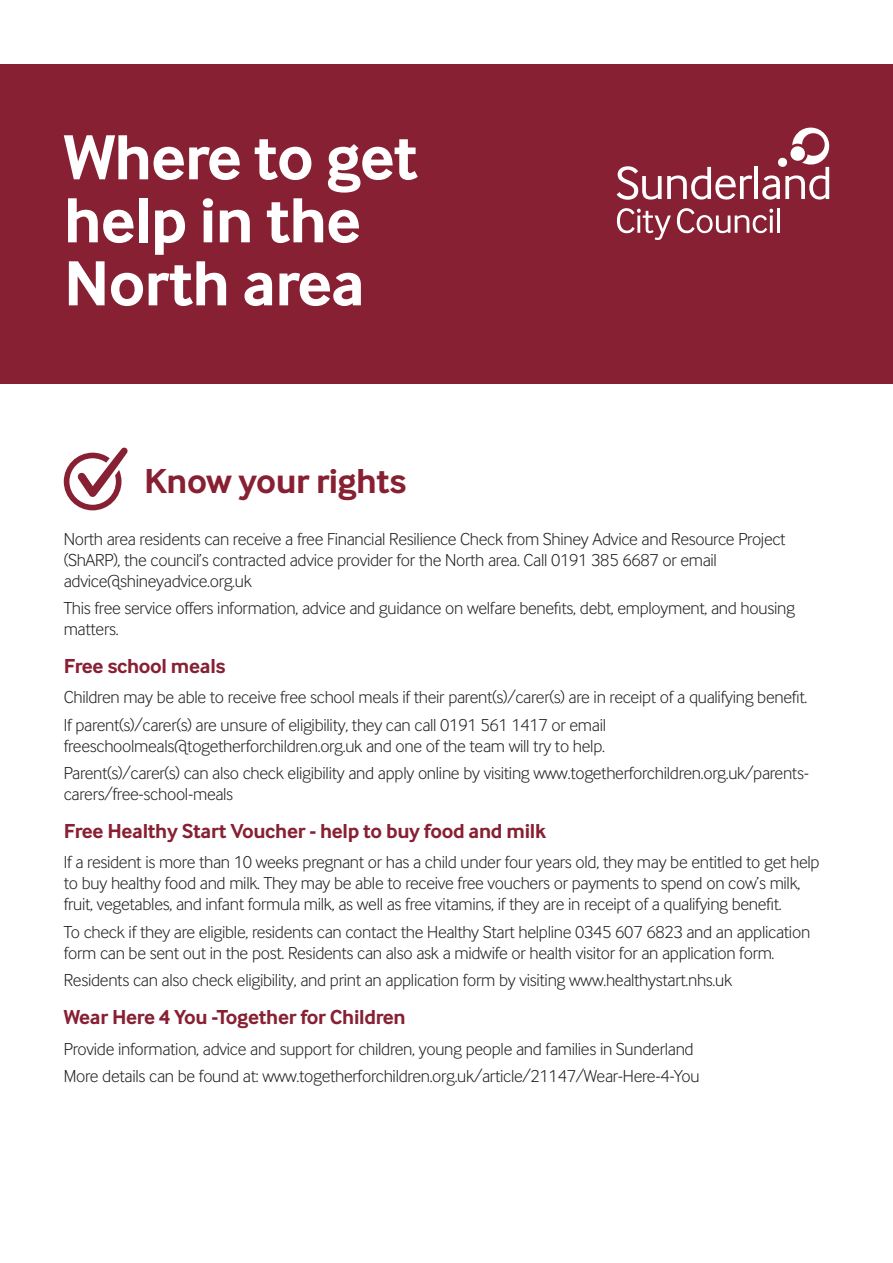
<style>
.page{position:relative;width:893px;height:1263px;background:#fff}
.page>*{position:absolute;margin:0;border:0;box-sizing:border-box;transform-origin:0 0}
.t1{font:700 66px/63px "Inter Face Da Ma";letter-spacing:-.015em;color:#fff}
.t2{font:700 36px "Inter Face Da Ma";letter-spacing:-.015em;color:#872033}
.t3{font:700 21px "Inter Face Da Ma";letter-spacing:-.015em;color:#872033}
.t4{font:18px/21px "Inter Face Da Ma Lt";letter-spacing:-.015em;color:#231f20}
</style>
<div class="page">
<div style="left:0;top:64px;width:893px;height:319px;background:#872033"></div>
<svg style="left:617px;top:166px;width:135px;height:34px"></svg>
<hr style="left:754px;top:167px;width:4px;height:32px;background:#fff">
<svg style="left:617px;top:208px;width:54px;height:32px"></svg>
<svg style="left:677px;top:208px;width:96px;height:25px"></svg>
<hr style="left:777px;top:209px;width:3px;height:24px;background:#fff">
<svg style="left:762px;top:128px;width:67px;height:72px"></svg>
<svg style="left:64px;top:448px;width:64px;height:62px"></svg>
<h1 class="t1" style="left:64px;top:132px;width:356px">Where to get help in the<br>North area</h1>
<h2 class="t2" style="left:144px;top:469px;width:264px">Know your rights</h2>
<p class="t4" style="left:64px;top:530px;width:723px">North area residents can receive a free Financial Resilience Check from Shiney Advice and Resource Project (ShARP), the council’s contracted advice provider for the North area. Call 0191 385 6687 or email advice@shineyadvice.org.uk</p>
<p class="t4" style="left:64px;top:599px;width:733px">This free service offers information, advice and guidance on welfare benefits, debt, employment, and housing matters.</p>
<p class="t3" style="left:64px;top:659px;width:163px">Free school meals</p>
<p class="t4" style="left:64px;top:685px;width:745px;line-height:27.5px">Children may be able to receive free school meals if their parent(s)/carer(s) are in receipt of a qualifying benefit.<br>If parent(s)/carer(s) are unsure of eligibility, they can call 0191 561 1417 or email</p>
<p class="t4" style="left:64px;top:734px;width:747px;line-height:27.5px">freeschoolmeals@togetherforchildren.org.uk and one of the team will try to help.<br>Parent(s)/carer(s) can also check eligibility and apply online by visiting www.togetherforchildren.org.uk/parents-</p>
<p class="t4" style="left:64px;top:785px;width:171px">carers/free-school-meals</p>
<p class="t3" style="left:64px;top:824px;width:484px">Free Healthy Start Voucher - help to buy food and milk</p>
<p class="t4" style="left:64px;top:854px;width:757px">If a resident is more than 10 weeks pregnant or has a child under four years old, they may be entitled to get help to buy healthy food and milk. They may be able to receive free vouchers or payments to spend on cow’s milk, fruit, vegetables, and infant formula milk, as well as free vitamins, if they are in receipt of a qualifying benefit.</p>
<p class="t4" style="left:64px;top:923px;width:748px">To check if they are eligible, residents can contact the Healthy Start helpline 0345 607 6823 and an application form can be sent out in the post. Residents can also ask a midwife or health visitor for an application form.</p>
<p class="t4" style="left:64px;top:971px;width:670px">Residents can also check eligibility, and print an application form by visiting www.healthystart.nhs.uk</p>
<p class="t3" style="left:64px;top:1010px;width:343px">Wear Here 4 You -Together for Children</p>
<p class="t4" style="left:64px;top:1037px;width:637px;line-height:27.5px">Provide information, advice and support for children, young people and families in Sunderland<br>More details can be found at: www.togetherforchildren.org.uk/article/21147/Wear-Here-4-You</p>
</div>
